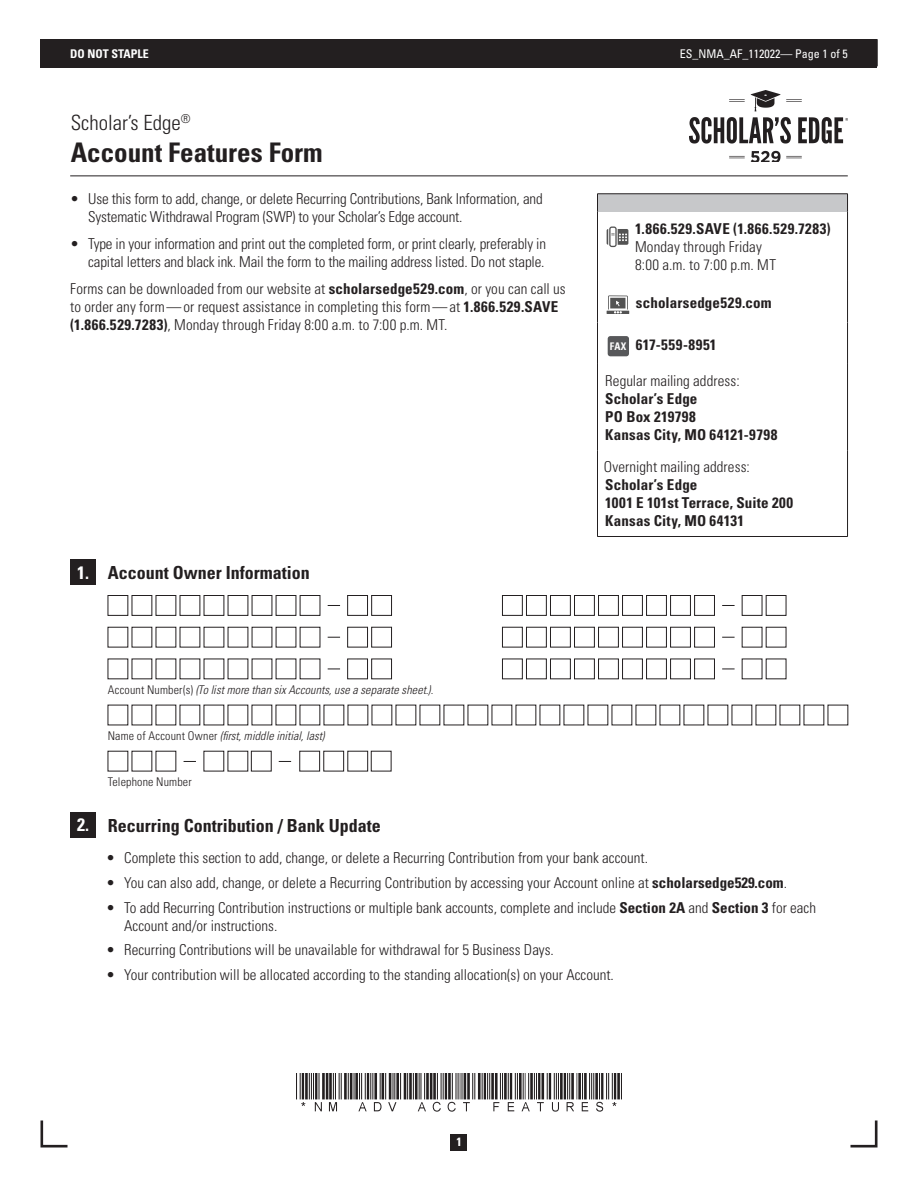
<style>
.page{position:relative;width:918px;height:1188px;background:#fff}
.page>*{position:absolute;margin:0;border:0;box-sizing:border-box;transform-origin:0 0}
.t1{font:700 condensed 27px "Univers LT Std";color:#231f20}
.t2{font:300 condensed 21px "Univers LT Std";color:#231f20}
.t3{font:700 condensed 18px "Univers LT Std";color:#231f20}
.t4{font:300 condensed 15px/18px "Univers LT Std";color:#231f20}
.t5{font:700 condensed 15px/18px "Univers LT Std";letter-spacing:.015em;color:#231f20}
.t6{font:700 condensed 15px "Univers LT Std";letter-spacing:.045em;color:#231f20}
.t7{font:700 condensed 15px "Univers LT Std";letter-spacing:.035em;color:#231f20}
.t8{font:italic 300 condensed 12px "Univers LT Std";letter-spacing:.005em;color:#231f20}
.t9{font:condensed 12px "Univers LT Std";color:#fff}
.t10{font:300 condensed 12px "Univers LT Std";letter-spacing:.015em;color:#231f20}
.t11{font:700 condensed 12px "Univers LT Std";color:#fff}
.t12{font:700 condensed 10.5px "Univers LT Std";color:#fff;scale:.95 1}
.s1{font-weight:700}
.s2{color:#fff}
.s3{font-style:normal}
</style>
<div class="page">
<div style="left:40px;top:39px;width:838px;height:29px;background:#231f20"></div>
<svg style="left:877px;top:39px;width:1px;height:29px"></svg>
<img style="left:689px;top:90px;width:158px;height:72px">
<div style="left:70px;top:560px;width:26px;height:25px;background:#231f20"></div>
<div style="left:598px;top:194px;width:250px;height:17px;background:#c7c8ca"></div>
<hr style="left:597px;top:193px;width:251px;height:1px;background:#231f20">
<hr style="left:597px;top:536px;width:251px;height:1px;background:#231f20">
<svg style="left:847px;top:194px;width:1px;height:17px"></svg>
<hr style="left:847px;top:211px;width:1px;height:70px;background:#231f20">
<hr style="left:847px;top:281px;width:1px;height:41px;background:#231f20">
<hr style="left:847px;top:322px;width:1px;height:42px;background:#231f20">
<hr style="left:847px;top:364px;width:1px;height:86px;background:#231f20">
<hr style="left:847px;top:450px;width:1px;height:86px;background:#231f20">
<svg style="left:597px;top:194px;width:1px;height:17px"></svg>
<hr style="left:597px;top:211px;width:1px;height:70px;background:#231f20">
<hr style="left:597px;top:281px;width:1px;height:41px;background:#231f20">
<hr style="left:597px;top:322px;width:1px;height:42px;background:#231f20">
<hr style="left:597px;top:364px;width:1px;height:86px;background:#231f20">
<hr style="left:597px;top:450px;width:1px;height:86px;background:#231f20">
<hr style="left:70px;top:176px;width:778px;height:1px;background:#231f20">
<svg style="left:279px;top:761px;width:12px;height:1px"></svg>
<svg style="left:184px;top:761px;width:12px;height:1px"></svg>
<svg style="left:722px;top:669px;width:13px;height:1px"></svg>
<svg style="left:328px;top:669px;width:12px;height:1px"></svg>
<svg style="left:722px;top:637px;width:13px;height:1px"></svg>
<svg style="left:328px;top:637px;width:12px;height:1px"></svg>
<svg style="left:722px;top:605px;width:13px;height:1px"></svg>
<svg style="left:328px;top:605px;width:12px;height:1px"></svg>
<svg style="left:607px;top:227px;width:21px;height:20px"></svg>
<hr style="left:607px;top:311px;width:22px;height:3px;background:#535353">
<svg style="left:608px;top:295px;width:20px;height:19px"></svg>
<div style="left:608px;top:336px;width:21px;height:20px;background:#57585a;border-radius:3px"></div>
<svg style="left:502px;top:595px;width:213px;height:84px"></svg>
<svg style="left:107px;top:595px;width:214px;height:84px"></svg>
<svg style="left:347px;top:595px;width:45px;height:84px"></svg>
<svg style="left:742px;top:595px;width:45px;height:84px"></svg>
<svg style="left:107px;top:705px;width:741px;height:20px"></svg>
<svg style="left:107px;top:751px;width:69px;height:21px"></svg>
<svg style="left:203px;top:751px;width:69px;height:21px"></svg>
<div style="left:299px;top:751px;width:21px;height:20px;border:1px solid #231f20"></div>
<div style="left:371px;top:751px;width:20px;height:20px;border:1px solid #231f20"></div>
<div style="left:70px;top:812px;width:26px;height:26px;background:#231f20"></div>
<img style="left:296px;top:1073px;width:326px;height:39px">
<svg style="left:40px;top:1120px;width:28px;height:28px"></svg>
<div style="left:451px;top:1134px;width:16px;height:16px;background:#231f20"></div>
<svg style="left:850px;top:1120px;width:28px;height:28px"></svg>
<p class="t11" style="left:70px;top:46px;width:80px">DO NOT STAPLE</p>
<p class="t9" style="left:680px;top:46px;width:169px">ES_NMA_AF_112022— Page 1 of 5</p>
<h2 class="t2" style="left:71px;top:110px;width:121px">Scholar’s Edge<sup>®</sup></h2>
<h1 class="t1" style="left:71px;top:136px;width:253px">Account Features Form</h1>
<p class="t4" style="left:88px;top:190px;width:456px;text-indent:-18px">• Use this form to add, change, or delete Recurring Contributions, Bank Information, and<br>Systematic Withdrawal Program (SWP) to your Scholar’s Edge account.</p>
<p class="t4" style="left:70px;top:235px;width:477px;text-align:right">• Type in your information and print out the completed form, or print clearly, preferably in capital letters and black ink. Mail the form to the mailing address listed. Do not staple.</p>
<p class="t4" style="left:70px;top:280px;width:497px">Forms can be downloaded from our website at <span class="s1">scholarsedge529.com</span>, or you can call us to order any form — or request assistance in completing this form — at <span class="s1">1.866.529.SAVE (1.866.529.7283)</span>, Monday through Friday 8:00 a.m. to 7:00 p.m. MT.</p>
<p class="t3" style="left:77px;top:562px;width:234px"><span class="s2">1.</span> Account Owner Information</p>
<p class="t6" style="left:635px;top:219px;width:197px">1.866.529.SAVE (1.866.529.7283)</p>
<p class="t4" style="left:635px;top:237px;width:142px">Monday through Friday<br>8:00 a.m. to 7:00 p.m. MT</p>
<p class="t5" style="left:636px;top:294px;width:137px">scholarsedge529.com</p>
<p class="t7" style="left:636px;top:336px;width:82px">617-559-8951</p>
<p class="t4" style="left:605px;top:371px;width:136px">Regular mailing address:</p>
<p class="t5" style="left:605px;top:389px;width:174px">Scholar’s Edge<br>PO Box 219798<br>Kansas City, MO 64121-9798</p>
<p class="t4" style="left:604px;top:457px;width:148px">Overnight mailing address:</p>
<p class="t5" style="left:605px;top:475px;width:190px">Scholar’s Edge<br>1001 E 101st Terrace, Suite 200<br>Kansas City, MO 64131</p>
<p class="t12" style="left:610px;top:340px;width:19px">FAX</p>
<p class="t8" style="left:108px;top:682px;width:327px"><span class="s3">Account Number(s)</span> (To list more than six Accounts, use a separate sheet.)<span class="s3">.</span></p>
<p class="t8" style="left:108px;top:728px;width:218px"><span class="s3">Name of Account Owner</span> (frst, middle initial, last)</p>
<p class="t10" style="left:108px;top:774px;width:86px">Telephone Number</p>
<p class="t3" style="left:77px;top:814px;width:305px"><span class="s2">2.</span> Recurring Contribution / Bank Update</p>
<p class="t4" style="left:106px;top:849px;width:543px">• Complete this section to add, change, or delete a Recurring Contribution from your bank account.</p>
<p class="t4" style="left:106px;top:874px;width:682px">• You can also add, change, or delete a Recurring Contribution by accessing your Account online at <span class="s1">scholarsedge529.com</span>.</p>
<p class="t4" style="left:124px;top:898px;width:693px;text-indent:-18px">• To add Recurring Contribution instructions or multiple bank accounts, complete and include <span class="s1">Section 2A</span> and <span class="s1">Section 3</span> for each<br>Account and/or instructions.</p>
<p class="t4" style="left:106px;top:941px;width:449px">• Recurring Contributions will be unavailable for withdrawal for 5 Business Days.</p>
<p class="t4" style="left:106px;top:966px;width:509px">• Your contribution will be allocated according to the standing allocation(s) on your Account.</p>
<p class="t11" style="left:456px;top:1135px;width:7px">1</p>
</div>
